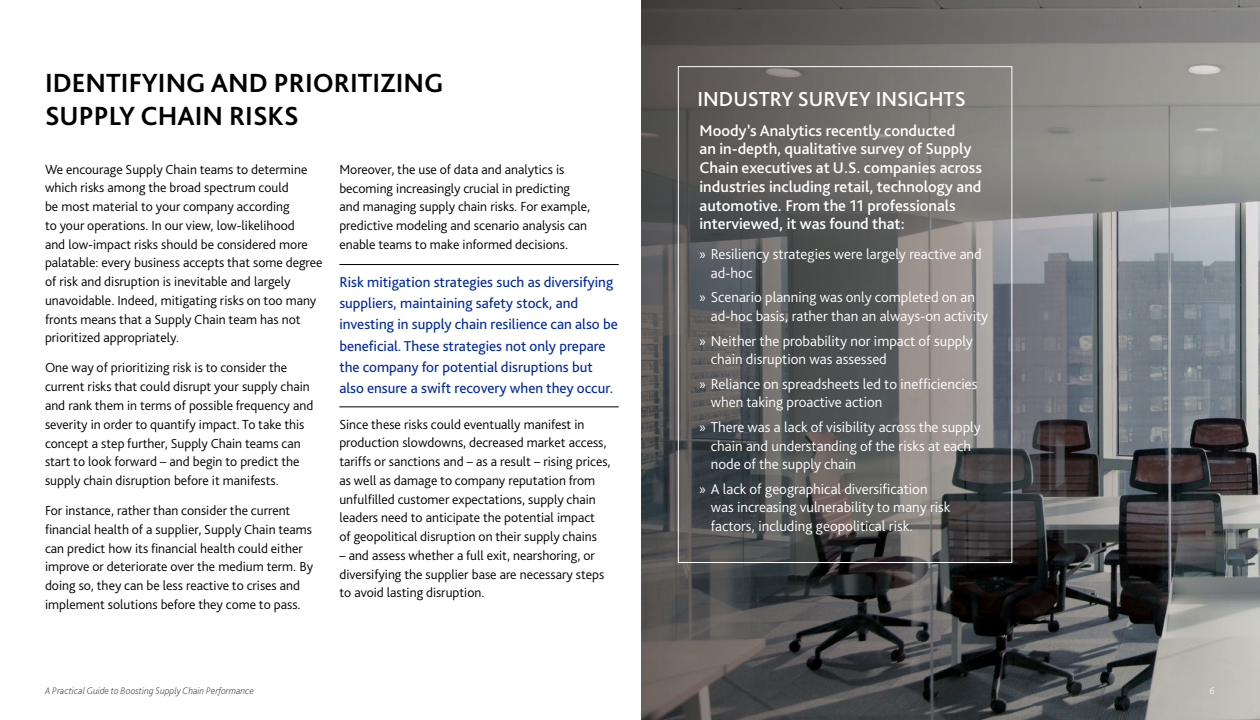
<style>
.page{position:relative;width:1260px;height:720px;background:#fff}
.page>*{position:absolute;margin:0;border:0;box-sizing:border-box;transform-origin:0 0}
.t1{font:700 27.5px/33px "Bliss Pro";color:#000}
.t2{font:500 21.25px "Bliss Pro";color:#fff}
.t3{font:500 16.25px/18.8px "Bliss Pro";color:#fff}
.t4{font:300 15px/18.8px "Bliss Pro";color:#fff}
.t5{font:15px/21.2px "Bliss Pro";color:#0028a0}
.t6{font:300 13.75px/18.8px "Bliss Pro";color:#000}
.t7{font:italic 200 10px "Bliss Pro";color:#404040}
.t8{font:italic 200 10px "Bliss Pro";color:#fff}
.s1{font-family:"Myriad Pro";font-weight:400}
</style>
<div class="page">
<hr style="left:339px;top:264px;width:280px;height:1px;background:#000">
<hr style="left:339px;top:407px;width:280px;height:1px;background:#000">
<svg style="left:641px;top:0;width:619px;height:720px;background:#686868"></svg>
<h1 class="t1" style="left:45px;top:65px;width:400px">IDENTIFYING AND PRIORITIZING<br>SUPPLY CHAIN RISKS</h1>
<p class="t6" style="left:45px;top:159px;width:279px">We encourage Supply Chain teams to determine which risks among the broad spectrum could<br>be most material to your company according<br>to your operations. In our view, low-likelihood<br>and low-impact risks should be considered more palatable: every business accepts that some degree of risk and disruption is inevitable and largely unavoidable. Indeed, mitigating risks on too many fronts means that a Supply Chain team has not prioritized appropriately.</p>
<p class="t6" style="left:45px;top:358px;width:270px">One way of prioritizing risk is to consider the current risks that could disrupt your supply chain and rank them in terms of possible frequency and severity in order to quantify impact. To take this concept a step further, Supply Chain teams can start to look forward – and begin to predict the supply chain disruption before it manifests.</p>
<p class="t6" style="left:45px;top:501px;width:270px">For instance, rather than consider the current financial health of a supplier, Supply Chain teams can predict how its financial health could either improve or deteriorate over the medium term. By doing so, they can be less reactive to crises and implement solutions before they come to pass.</p>
<p class="t6" style="left:339px;top:160px;width:252px">Moreover, the use of data and analytics is becoming increasingly crucial in predicting and managing supply chain risks. For example, predictive modeling and scenario analysis can enable teams to make informed decisions.</p>
<p class="t5" style="left:339px;top:271px;width:280px">Risk mitigation strategies such as diversifying suppliers, maintaining safety stock, and investing in supply chain resilience can also be beneficial. These strategies not only prepare the company for potential disruptions but also ensure a swift recovery when they occur.</p>
<p class="t6" style="left:339px;top:414px;width:273px">Since these risks could eventually manifest in production slowdowns, decreased market access, tariffs or sanctions and – as a result – rising prices, as well as damage to company reputation from unfulfilled customer expectations, supply chain leaders need to anticipate the potential impact<br>of geopolitical disruption on their supply chains</p>
<p class="t6" style="left:339px;top:546px;width:267px">– and assess whether a full exit, nearshoring, or diversifying the supplier base are necessary steps to avoid lasting disruption.</p>
<p class="t7" style="left:45px;top:684px;width:211px">A Practical Guide to Boosting Supply Chain Performance</p>
<h2 class="t2" style="left:698px;top:85px;width:270px">INDUSTRY SURVEY INSIGHTS</h2>
<p class="t3" style="left:700px;top:120px;width:284px">Moody’s Analytics recently conducted<br>an in-depth, qualitative survey of Supply Chain executives at U.S. companies across industries including retail, technology and automotive. From the 11 professionals interviewed, it was found that:</p>
<p class="t4" style="left:711px;top:245px;width:273px;text-indent:-11px"><span class="s1">»</span> Resiliency strategies were largely reactive and ad-hoc</p>
<p class="t4" style="left:711px;top:288px;width:279px;text-indent:-11px"><span class="s1">»</span> Scenario planning was only completed on an ad-hoc basis, rather than an always-on activity</p>
<p class="t4" style="left:711px;top:331px;width:264px;text-indent:-11px"><span class="s1">»</span> Neither the probability nor impact of supply chain disruption was assessed</p>
<p class="t4" style="left:711px;top:374px;width:268px;text-indent:-11px"><span class="s1">»</span> Reliance on spreadsheets led to inefficiencies when taking proactive action</p>
<p class="t4" style="left:711px;top:417px;width:272px;text-indent:-11px"><span class="s1">»</span> There was a lack of visibility across the supply chain and understanding of the risks at each node of the supply chain</p>
<p class="t4" style="left:711px;top:479px;width:241px;text-indent:-11px"><span class="s1">»</span> A lack of geographical diversification was increasing vulnerability to many risk factors, including geopolitical risk.</p>
<p class="t8" style="left:1210px;top:684px;width:7px">6</p>
</div>
